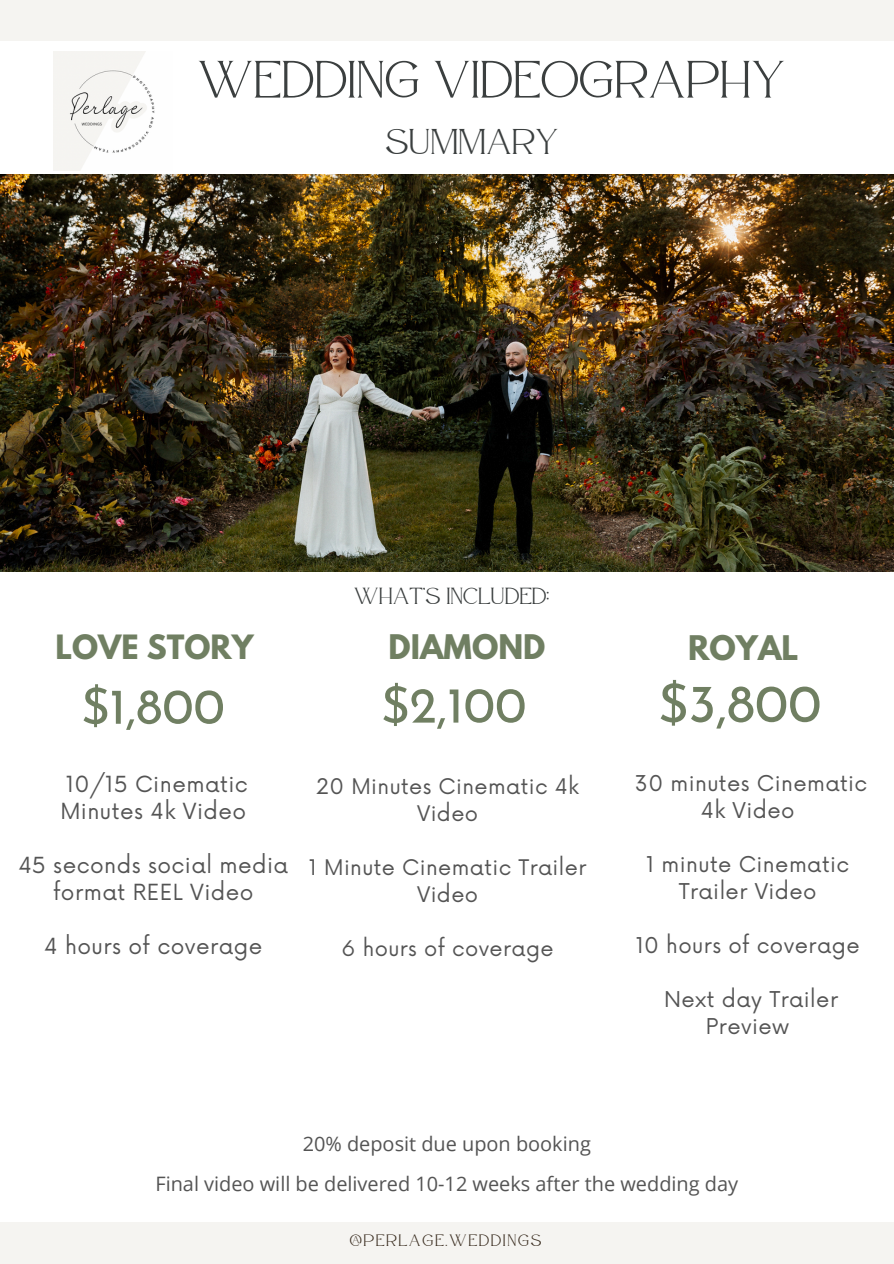
<style>
.page{position:relative;width:894px;height:1264px;background:#fff}
.page>*{position:absolute;margin:0;border:0;box-sizing:border-box;transform-origin:0 0}
.t1{font:53.25px "Josefin Sans";color:#707f62}
.t2{font:52.35px "Atteron";color:#3b3f3f}
.t3{font:50.25px "Josefin Sans";color:#707f62}
.t4{font:50.1px "Josefin Sans";color:#707f62}
.t5{font:35.7px "Atteron";color:#3b3f3f}
.t6{font:700 30px "League Spartan";color:#707f62}
.t7{font:700 29.7px "League Spartan";color:#707f62}
.t8{font:23.25px "Atteron";color:#3b3f3f}
.t9{font:21.6px/27px "Now";letter-spacing:.02em;color:#545454}
.t10{font:21.3px/27px "Now";letter-spacing:.02em;color:#545454;text-align:center}
.t11{font:21px/27px "Now";letter-spacing:.02em;color:#545454;text-align:center}
.t12{font:19.95px/40px "Open Sans";color:#545454;text-align:center}
.t13{font:16.5px "Atteron";letter-spacing:.1em;color:#392c1f}
</style>
<div class="page">
<img style="left:0;top:174px;width:893px;height:397px">
<img style="left:54px;top:52px;width:101px;height:119px">
<div style="left:0;top:0;width:893px;height:41px;background:#f5f4f1"></div>
<div style="left:0;top:1222px;width:893px;height:41px;background:#f5f4f1"></div>
<h1 class="t2" style="left:197px;top:49px;width:589px">WEDDING VIDEOGRAPHY</h1>
<h5 class="t5" style="left:385px;top:120px;width:174px">SUMMARY</h5>
<h1 class="t7" style="left:55px;top:632px;width:199px">LOVE STORY</h1>
<h3 class="t4" style="left:81px;top:686px;width:145px">$1,800</h3>
<h2 class="t9" style="left:60px;top:772px;width:189px">10/15 Cinematic<br>Minutes 4k Video</h2>
<p class="t9" style="left:18px;top:853px;width:271px;text-align:center">45 seconds social media format REEL Video</p>
<h4 class="t9" style="left:44px;top:934px;width:220px">4 hours of coverage</h4>
<h5 class="t8" style="left:354px;top:582px;width:197px">WHAT’S INCLUDED:</h5>
<h5 class="t6" style="left:388px;top:632px;width:158px">DIAMOND</h5>
<h1 class="t3" style="left:381px;top:685px;width:147px">$2,100</h1>
<h3 class="t11" style="left:316px;top:773px;width:264px">20 Minutes Cinematic 4k<br>Video</h3>
<h1 class="t11" style="left:309px;top:854px;width:279px">1 Minute Cinematic Trailer<br>Video</h1>
<h3 class="t11" style="left:341px;top:935px;width:213px">6 hours of coverage</h3>
<h5 class="t6" style="left:687px;top:633px;width:112px">ROYAL</h5>
<h5 class="t1" style="left:657px;top:682px;width:165px">$3,800</h5>
<h5 class="t10" style="left:634px;top:771px;width:234px">30 minutes Cinematic<br>4k Video</h5>
<h5 class="t10" style="left:646px;top:852px;width:204px">1 minute Cinematic<br>Trailer Video</h5>
<h5 class="t10" style="left:635px;top:933px;width:225px">10 hours of coverage</h5>
<h5 class="t10" style="left:664px;top:987px;width:175px">Next day Trailer<br>Preview</h5>
<p class="t12" style="left:155px;top:1122px;width:584px">20% deposit due upon booking<br>Final video will be delivered 10-12 weeks after the wedding day</p>
<h6 class="t13" style="left:349px;top:1230px;width:193px">@PERLAGE.WEDDINGS</h6>
</div>
